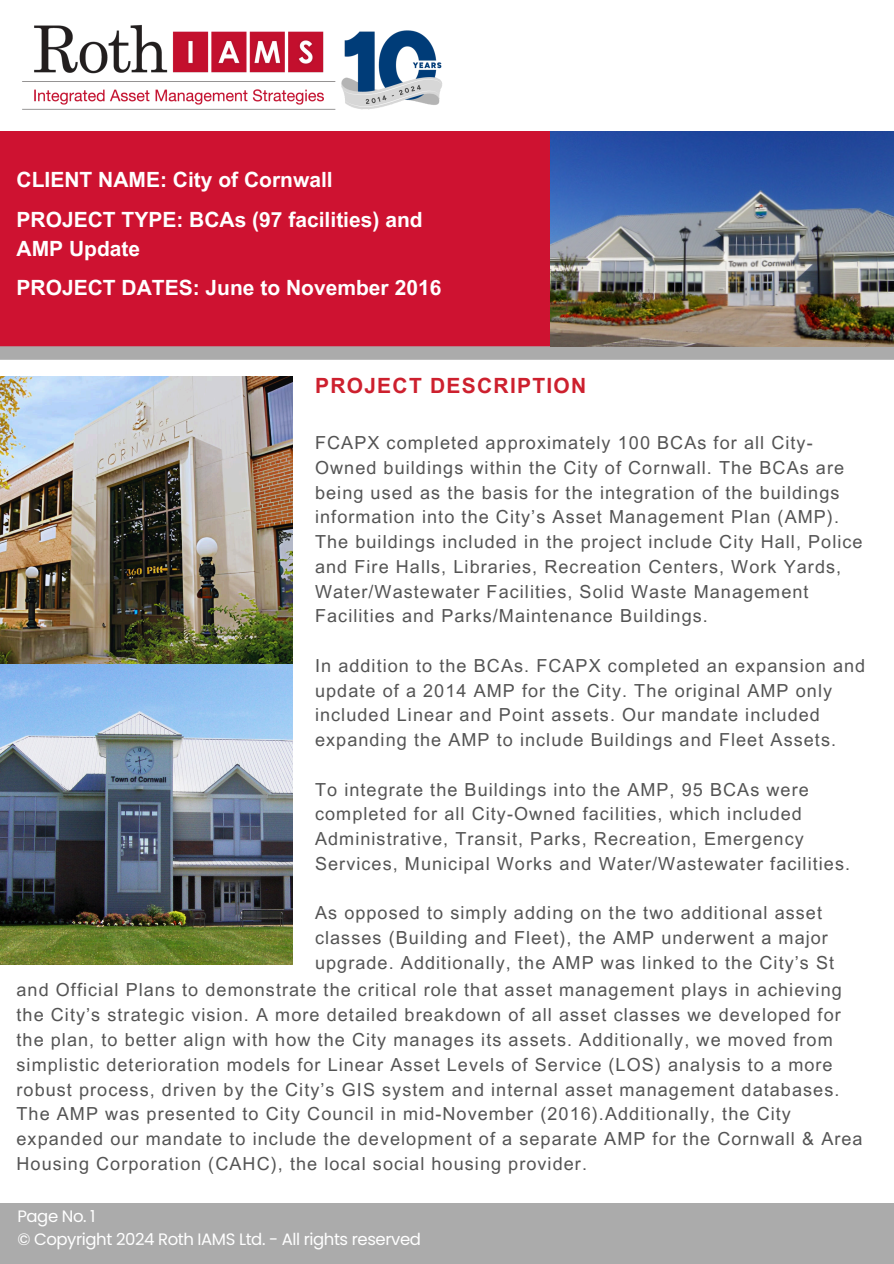
<style>
.page{position:relative;width:894px;height:1264px;background:#fff}
.page>*{position:absolute;margin:0;border:0;box-sizing:border-box;transform-origin:0 0}
.t1{font:700 21px/29.2px "Arial MT Pro";color:#fff}
.t2{font:700 21px "Arial MT Pro";letter-spacing:.06em;color:#cd202e}
.t3{font:18px/24.8px "Arial MT Pro";letter-spacing:.06em;color:#545454}
.t4{font:16.5px "Poppins";letter-spacing:-.025em;color:#fff}
</style>
<div class="page">
<div style="left:0;top:131px;width:550px;height:222px;background:#ce1231"></div>
<div style="left:0;top:346px;width:893px;height:14px;background:#ababab"></div>
<div style="left:0;top:1203px;width:893px;height:60px;background:#ababab"></div>
<img style="left:550px;top:131px;width:343px;height:215px">
<img style="left:0;top:376px;width:293px;height:588px">
<img style="left:22px;top:25px;width:420px;height:85px">
<p class="t1" style="left:16px;top:168px;width:318px">CLIENT NAME: City of Cornwall</p>
<p class="t1" style="left:16px;top:207px;width:407px">PROJECT TYPE: BCAs (97 facilities) and<br>AMP Update</p>
<p class="t1" style="left:16px;top:276px;width:426px">PROJECT DATES: June to November 2016</p>
<p class="t2" style="left:315px;top:377px;width:273px">PROJECT DESCRIPTION</p>
<p class="t3" style="left:315px;top:432px;width:549px">FCAPX completed approximately 100 BCAs for all City-Owned buildings within the City of Cornwall. The BCAs are being used as the basis for the integration of the buildings information into the City’s Asset Management Plan (AMP).<br>The buildings included in the project include City Hall, Police and Fire Halls, Libraries, Recreation Centers, Work Yards, Water/Wastewater Facilities, Solid Waste Management Facilities and Parks/Maintenance Buildings.</p>
<p class="t3" style="left:315px;top:655px;width:551px">In addition to the BCAs. FCAPX completed an expansion and update of a 2014 AMP for the City. The original AMP only included Linear and Point assets. Our mandate included expanding the AMP to include Buildings and Fleet Assets.</p>
<p class="t3" style="left:315px;top:779px;width:536px">To integrate the Buildings into the AMP, 95 BCAs were completed for all City-Owned facilities, which included Administrative, Transit, Parks, Recreation, Emergency Services, Municipal Works and Water/Wastewater facilities.</p>
<p class="t3" style="left:315px;top:903px;width:520px">As opposed to simply adding on the two additional asset classes (Building and Fleet), the AMP underwent a major upgrade. Additionally, the AMP was linked to the City’s St</p>
<p class="t3" style="left:16px;top:980px;width:847px">and Official Plans to demonstrate the critical role that asset management plays in achieving the City’s strategic vision. A more detailed breakdown of all asset classes we developed for the plan, to better align with how the City manages its assets. Additionally, we moved from simplistic deterioration models for Linear Asset Levels of Service (LOS) analysis to a more robust process, driven by the City’s GIS system and internal asset management databases.<br>The AMP was presented to City Council in mid-November (2016).Additionally, the City expanded our mandate to include the development of a separate AMP for the Cornwall &amp; Area Housing Corporation (CAHC), the local social housing provider.</p>
<p class="t4" style="left:17px;top:1204px;width:80px">Page No. 1</p>
<p class="t4" style="left:17px;top:1227px;width:405px">© Copyright 2024 Roth IAMS Ltd. - All rights reserved</p>
</div>
